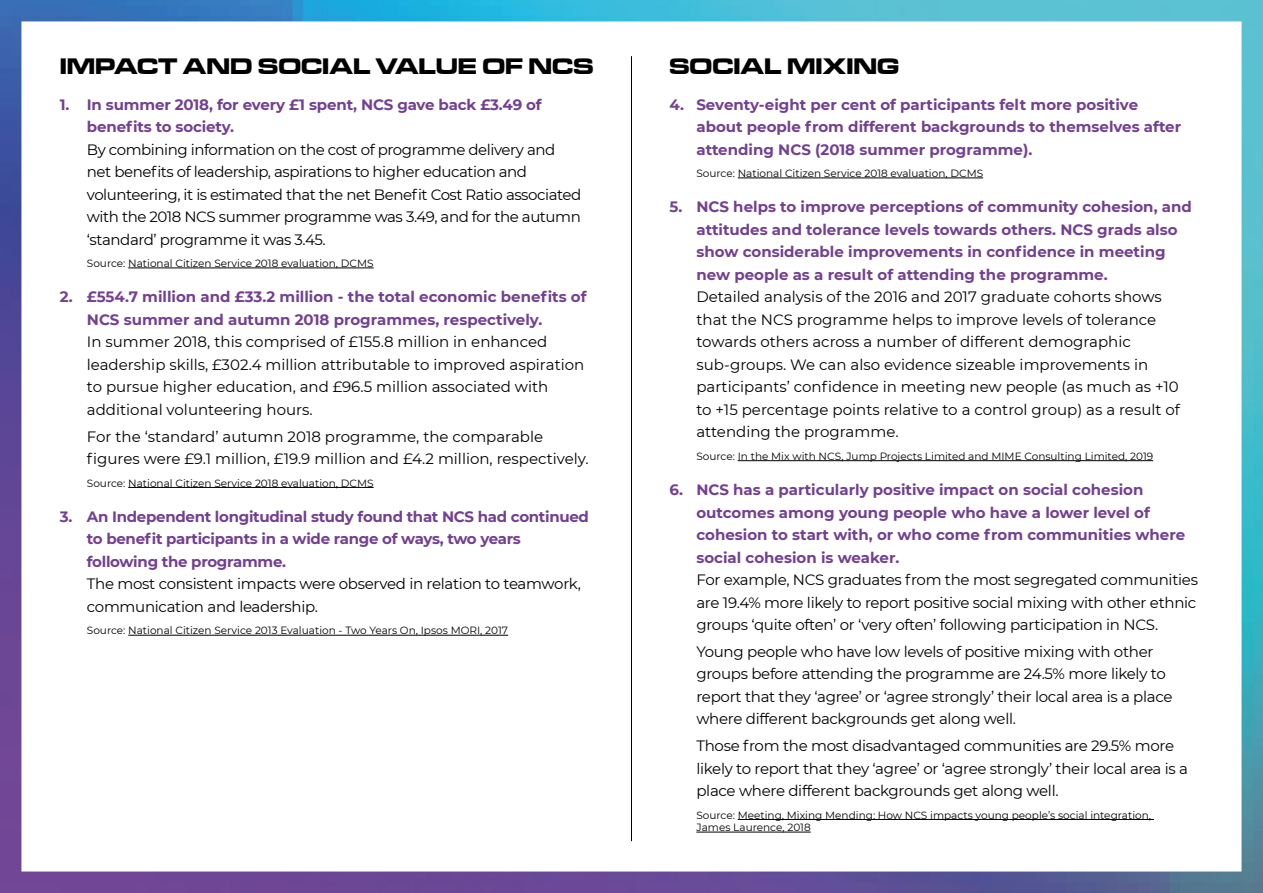
<style>
.page{position:relative;width:1263px;height:893px;background:#fff}
.page>*{position:absolute;margin:0;border:0;box-sizing:border-box;transform-origin:0 0}
.t1{font:23.25px "Microgramma D Bold Exte";color:#000}
.t2{font:15px/22.5px "Montserrat";letter-spacing:-.02em;color:#000}
.t3{font:15px/22.5px "Montserrat";color:#000}
.t4{font:700 15px/22.5px "Montserrat";letter-spacing:-.01em;color:#734092}
.t5{font:10.5px/12.6px "Montserrat";color:#000}
.s1{font-weight:700;color:#734092}
.s2{font-weight:400;color:#000}
</style>
<div class="page">
<img style="left:0;top:0;width:1263px;height:893px">
<hr style="left:631px;top:56px;width:1px;height:785px;background:#000">
<hr style="left:128px;top:268px;width:246px;height:1px;background:#000">
<hr style="left:128px;top:487px;width:246px;height:1px;background:#000">
<hr style="left:128px;top:635px;width:380px;height:1px;background:#000">
<hr style="left:738px;top:178px;width:245px;height:1px;background:#000">
<hr style="left:738px;top:460px;width:415px;height:1px;background:#000">
<hr style="left:738px;top:819px;width:416px;height:1px;background:#000">
<hr style="left:696px;top:832px;width:115px;height:1px;background:#000">
<p class="t1" style="left:60px;top:51px;width:535px">IMPACT AND SOCIAL VALUE OF NCS</p>
<p class="t2" style="left:87px;top:92px;width:496px;text-indent:-27px"><span class="s1">1. In summer 2018, for every £1 spent, NCS gave back £3.49 of benefits to society.<br></span>By combining information on the cost of programme delivery and net benefits of leadership, aspirations to higher education and volunteering, it is estimated that the net Benefit Cost Ratio associated with the 2018 NCS summer programme was 3.49, and for the autumn ‘standard’ programme it was 3.45.</p>
<p class="t5" style="left:87px;top:257px;width:288px">Source: National Citizen Service 2018 evaluation, DCMS</p>
<p class="t3" style="left:87px;top:285px;width:501px;text-indent:-27px"><span class="s1">2. £554.7 million and £33.2 million - the total economic benefits of NCS summer and autumn 2018 programmes, respectively.<br></span>In summer 2018, this comprised of £155.8 million in enhanced leadership skills, £302.4 million attributable to improved aspiration to pursue higher education, and £96.5 million associated with additional volunteering hours.</p>
<p class="t3" style="left:87px;top:424px;width:503px">For the ‘standard’ autumn 2018 programme, the comparable figures were £9.1 million, £19.9 million and £4.2 million, respectively.</p>
<p class="t5" style="left:87px;top:476px;width:288px">Source: National Citizen Service 2018 evaluation, DCMS</p>
<p class="t4" style="left:87px;top:505px;width:504px;text-indent:-27px">3. An Independent longitudinal study found that NCS had continued to benefit participants in a wide range of ways, two years following the programme.<br><span class="s2">The most consistent impacts were observed in relation to teamwork, communication and leadership.</span></p>
<p class="t5" style="left:87px;top:624px;width:423px">Source: National Citizen Service 2013 Evaluation - Two Years On, Ipsos MORI, 2017</p>
<p class="t1" style="left:669px;top:51px;width:231px">SOCIAL MIXING</p>
<p class="t4" style="left:696px;top:92px;width:486px;text-indent:-27px">4. Seventy-eight per cent of participants felt more positive about people from different backgrounds to themselves after attending NCS (2018 summer programme).</p>
<p class="t5" style="left:696px;top:167px;width:288px">Source: National Citizen Service 2018 evaluation, DCMS</p>
<p class="t3" style="left:696px;top:195px;width:497px;text-indent:-27px"><span class="s1">5. NCS helps to improve perceptions of community cohesion, and attitudes and tolerance levels towards others. NCS grads also show considerable improvements in confidence in meeting new people as a result of attending the programme.<br></span>Detailed analysis of the 2016 and 2017 graduate cohorts shows that the NCS programme helps to improve levels of tolerance towards others across a number of different demographic sub-groups. We can also evidence sizeable improvements in participants’ confidence in meeting new people (as much as +10 to +15 percentage points relative to a control group) as a result of attending the programme.</p>
<p class="t5" style="left:696px;top:449px;width:458px">Source: In the Mix with NCS, Jump Projects Limited and MIME Consulting Limited, 2019</p>
<p class="t2" style="left:696px;top:478px;width:503px;text-indent:-27px"><span class="s1">6. NCS has a particularly positive impact on social cohesion outcomes among young people who have a lower level of cohesion to start with, or who come from communities where social cohesion is weaker.<br></span>For example, NCS graduates from the most segregated communities are 19.4% more likely to report positive social mixing with other ethnic groups ‘quite often’ or ‘very often’ following participation in NCS.</p>
<p class="t2" style="left:696px;top:640px;width:478px">Young people who have low levels of positive mixing with other groups before attending the programme are 24.5% more likely to report that they ‘agree’ or ‘agree strongly’ their local area is a place where different backgrounds get along well.</p>
<p class="t2" style="left:696px;top:734px;width:493px">Those from the most disadvantaged communities are 29.5% more likely to report that they ‘agree’ or ‘agree strongly’ their local area is a place where different backgrounds get along well.</p>
<p class="t5" style="left:696px;top:808px;width:456px">Source: Meeting, Mixing Mending: How NCS impacts young people’s social integration,<br>James Laurence, 2018</p>
</div>
